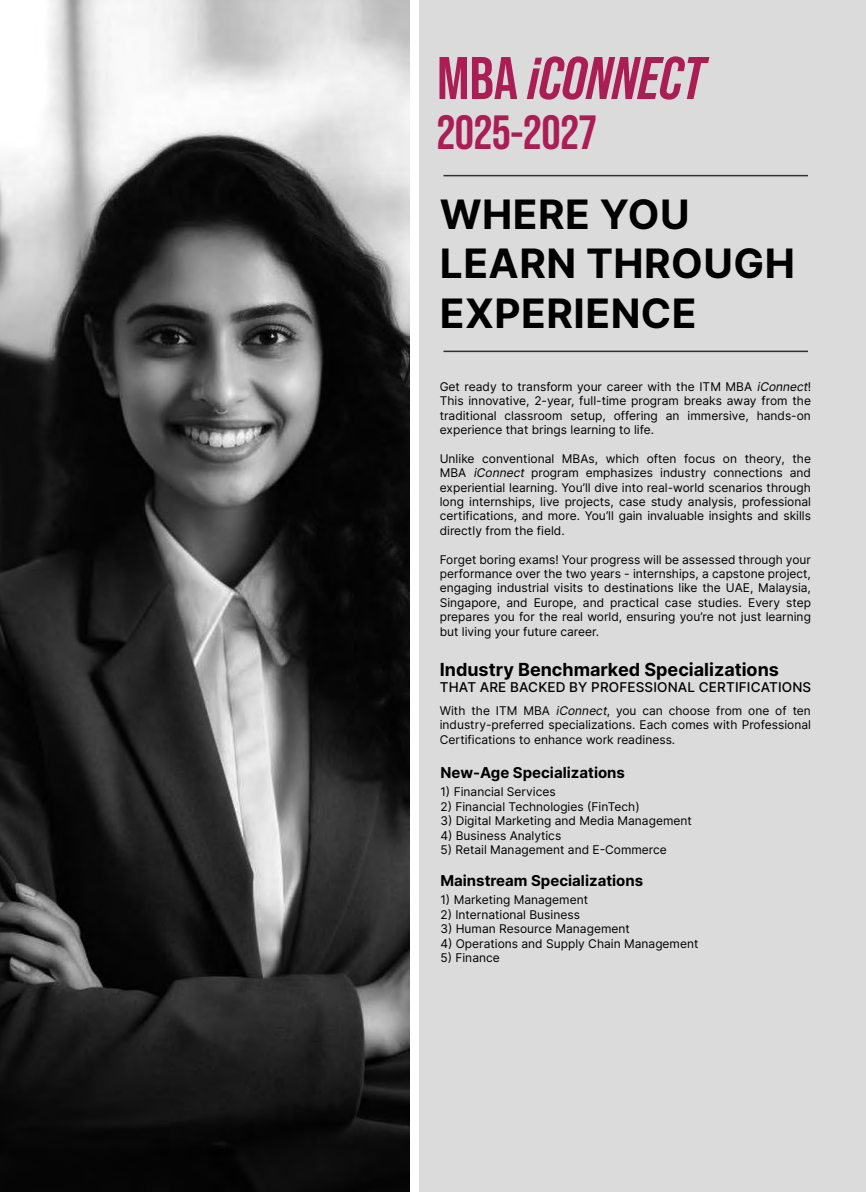
<style>
.page{position:relative;width:866px;height:1192px;background:#fff}
.page>*{position:absolute;margin:0;border:0;box-sizing:border-box;transform-origin:0 0}
.t1{font:italic 700 60px "Bebas Neue Pro";color:#ab1e55}
.t2{font:700 48px "Bebas Neue Pro";color:#ab1e55}
.t3{font:700 40.5px/49.5px "Inter";letter-spacing:.01em;color:#000}
.t4{font:700 18px "Inter";color:#000}
.t5{font:700 15px "Inter";color:#000}
.t6{font:500 13.5px "Inter";letter-spacing:.01em;color:#000}
.t7{font:12px/14.4px "Inter";color:#000;text-align:justify}
.s1{font-style:normal}
.s2{font-style:italic}
</style>
<div class="page">
<div style="left:419px;top:0;width:447px;height:1191px;background:#dbdbdb"></div>
<img style="left:0;top:0;width:409px;height:1191px">
<hr style="left:443px;top:175px;width:365px;height:1px;background:#343333">
<hr style="left:443px;top:350px;width:365px;height:2px;background:#343333">
<h1 class="t1" style="left:437px;top:44px;width:269px"><span class="s1">MBA</span> iCONNECT</h1>
<h2 class="t2" style="left:437px;top:104px;width:161px">2025-2027</h2>
<h3 class="t3" style="left:440px;top:188px;width:356px">WHERE YOU<br>LEARN THROUGH<br>EXPERIENCE</h3>
<p class="t7" style="left:440px;top:379px;width:373px">Get ready to transform your career with the ITM MBA <span class="s2">iConnect</span>!<br>This innovative, 2-year, full-time program breaks away from the traditional classroom setup, offering an immersive, hands-on experience that brings learning to life.</p>
<p class="t7" style="left:440px;top:451px;width:373px">Unlike conventional MBAs, which often focus on theory, the MBA <span class="s2">iConnect</span> program emphasizes industry connections and experiential learning. You’ll dive into real-world scenarios through long internships, live projects, case study analysis, professional certifications, and more. You’ll gain invaluable insights and skills directly from the field.</p>
<p class="t7" style="left:440px;top:552px;width:373px">Forget boring exams! Your progress will be assessed through your performance over the two years - internships, a capstone project, engaging industrial visits to destinations like the UAE, Malaysia, Singapore, and Europe, and practical case studies. Every step prepares you for the real world, ensuring you’re not just learning but living your future career.</p>
<h3 class="t4" style="left:440px;top:655px;width:341px">Industry Benchmarked Specializations</h3>
<p class="t6" style="left:440px;top:677px;width:373px">THAT ARE BACKED BY PROFESSIONAL CERTIFICATIONS</p>
<p class="t7" style="left:440px;top:703px;width:373px">With the ITM MBA <span class="s2">iConnect</span>, you can choose from one of ten industry-preferred specializations. Each comes with Professional Certifications to enhance work readiness.</p>
<p class="t5" style="left:440px;top:761px;width:186px">New-Age Specializations</p>
<p class="t7" style="left:440px;top:784px;width:117px">1) Financial Services</p>
<p class="t7" style="left:440px;top:799px;width:201px">2) Financial Technologies (FinTech)</p>
<p class="t7" style="left:440px;top:813px;width:253px">3) Digital Marketing and Media Management</p>
<p class="t7" style="left:440px;top:827px;width:122px">4) Business Analytics</p>
<p class="t7" style="left:440px;top:842px;width:228px">5) Retail Management and E-Commerce</p>
<p class="t5" style="left:440px;top:869px;width:204px">Mainstream Specializations</p>
<p class="t7" style="left:440px;top:892px;width:149px">1) Marketing Management</p>
<p class="t7" style="left:440px;top:907px;width:141px">2) International Business</p>
<p class="t7" style="left:440px;top:921px;width:191px">3) Human Resource Management</p>
<p class="t7" style="left:440px;top:935px;width:260px">4) Operations and Supply Chain Management</p>
<p class="t7" style="left:440px;top:950px;width:61px">5) Finance</p>
</div>
